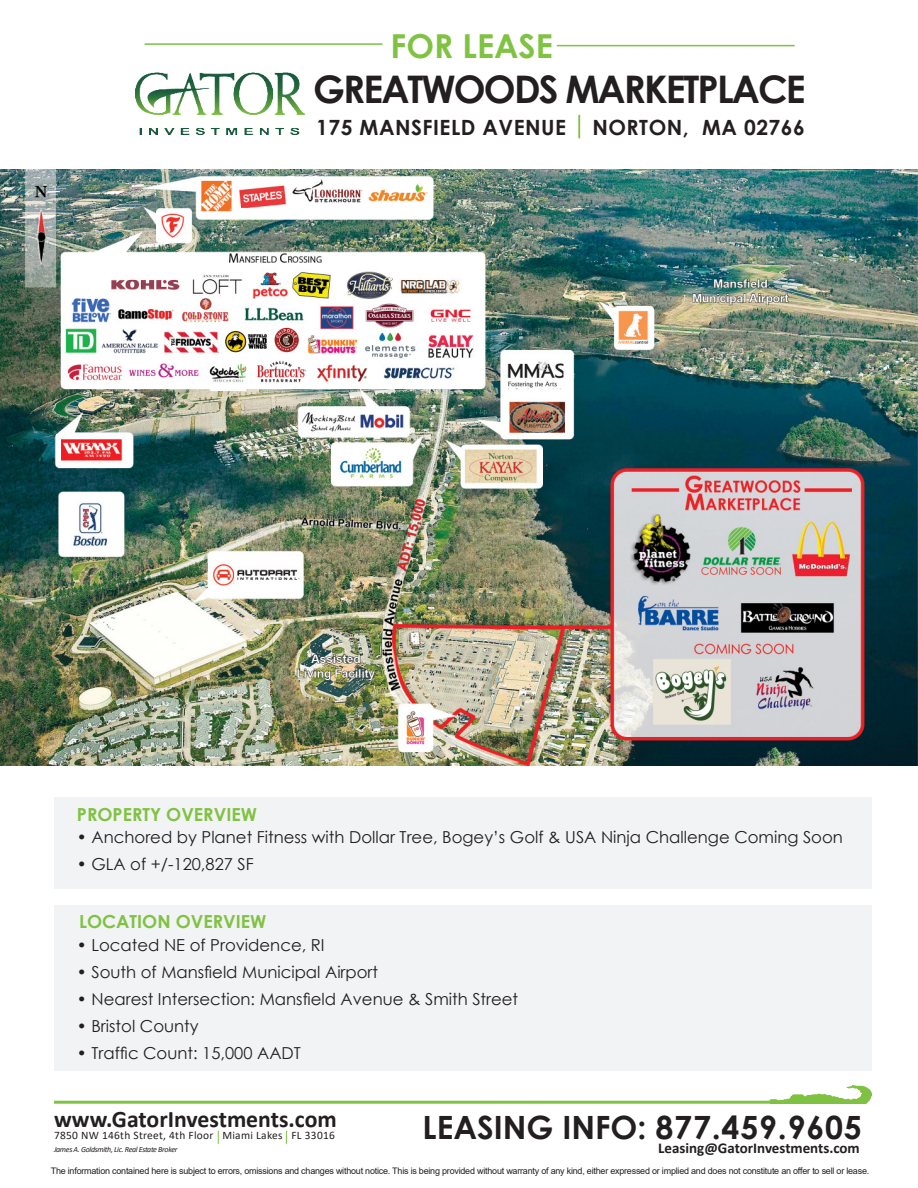
<style>
.page{position:relative;width:918px;height:1188px;background:#fff}
.page>*{position:absolute;margin:0;border:0;box-sizing:border-box;transform-origin:0 0}
.t1{font:700 37.95px "Century Gothic";letter-spacing:-.05em;color:#231f20}
.t2{font:700 33px "Century Gothic";color:#80c242}
.t3{font:700 32.1px "Century Gothic";color:#231f20}
.t4{font:700 23.7px "Calibri";color:#231f20}
.t5{font:700 21px "Century Gothic";letter-spacing:.025em;color:#231f20}
.t6{font:700 18px "Century Gothic";color:#80c242}
.t7{font:16.5px "Century Gothic";color:#231f20}
.t8{font:700 15px "Calibri";color:#231f20}
.t9{font:11.4px "Calibri";letter-spacing:.025em;color:#231f20}
.t10{font:9px "Arial";letter-spacing:-.025em;color:#231f20}
.t11{font:italic 7.95px "Calibri";letter-spacing:-.04em;color:#231f20}
</style>
<div class="page">
<div style="left:54px;top:797px;width:818px;height:92px;background:#f2f3f4"></div>
<div style="left:54px;top:905px;width:818px;height:166px;background:#f2f3f4"></div>
<img style="left:135px;top:73px;width:170px;height:61px">
<hr style="left:578px;top:115px;width:2px;height:23px;background:#80c242">
<hr style="left:145px;top:43px;width:237px;height:2px;background:#80c242">
<hr style="left:557px;top:45px;width:238px;height:1px;background:#80c242">
<hr style="left:54px;top:1101px;width:810px;height:3px;background:#80c242">
<svg style="left:218px;top:1131px;width:1px;height:13px"></svg>
<svg style="left:286px;top:1131px;width:1px;height:13px"></svg>
<img style="left:770px;top:1085px;width:102px;height:18px">
<img style="left:0;top:169px;width:918px;height:596px">
<p class="t2" style="left:391px;top:21px;width:164px">FOR LEASE</p>
<p class="t1" style="left:313px;top:60px;width:494px">GREATWOODS MARKETPLACE</p>
<p class="t5" style="left:316px;top:112px;width:490px">175 MANSFIELD AVENUE NORTON, MA 02766</p>
<p class="t6" style="left:77px;top:801px;width:182px">PROPERTY OVERVIEW</p>
<p class="t7" style="left:77px;top:825px;width:768px">• Anchored by Planet Fitness with Dollar Tree, Bogey’s Golf &amp; USA Ninja Challenge Coming Soon</p>
<p class="t7" style="left:77px;top:852px;width:178px">• GLA of +/-120,827 SF</p>
<p class="t6" style="left:79px;top:908px;width:189px">LOCATION OVERVIEW</p>
<p class="t7" style="left:77px;top:933px;width:249px">• Located NE of Providence, RI</p>
<p class="t7" style="left:77px;top:960px;width:303px">• South of Mansfield Municipal Airport</p>
<p class="t7" style="left:77px;top:987px;width:443px">• Nearest Intersection: Mansfield Avenue &amp; Smith Street</p>
<p class="t7" style="left:77px;top:1014px;width:123px">• Bristol County</p>
<p class="t7" style="left:77px;top:1041px;width:225px">• Traffic Count: 15,000 AADT</p>
<p class="t4" style="left:54px;top:1102px;width:284px">www.GatorInvestments.com</p>
<p class="t9" style="left:54px;top:1128px;width:282px">7850 NW 146th Street, 4th Floor Miami Lakes FL 33016</p>
<p class="t11" style="left:54px;top:1144px;width:125px">James A. Goldsmith, Lic. Real Estate Broker</p>
<p class="t8" style="left:658px;top:1138px;width:203px">Leasing@GatorInvestments.com</p>
<p class="t3" style="left:423px;top:1103px;width:441px">LEASING INFO: 877.459.9605</p>
<p class="t10" style="left:51px;top:1165px;width:820px">The information contained here is subject to errors, omissions and changes without notice. This is being provided without warranty of any kind, either expressed or implied and does not constitute an offer to sell or lease.</p>
</div>
